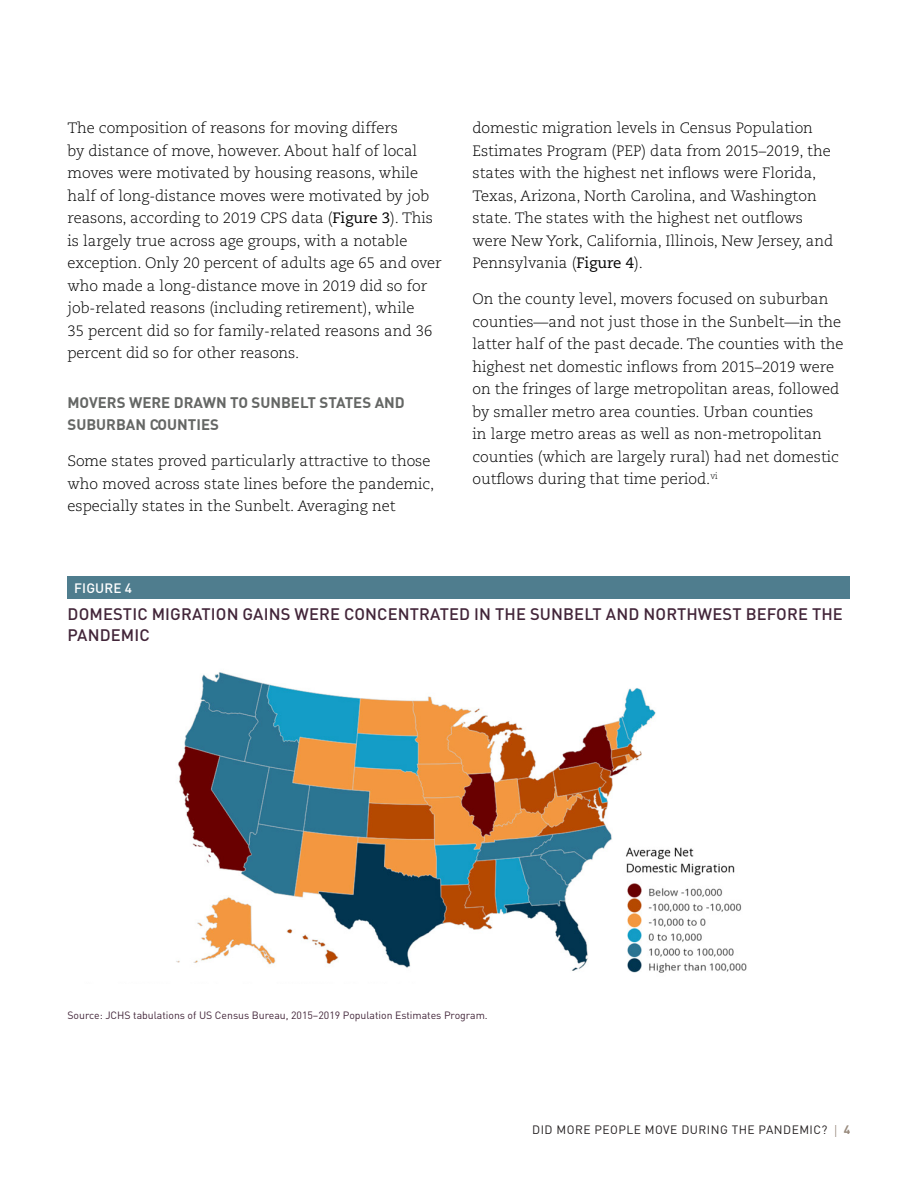
<style>
.page{position:relative;width:918px;height:1188px;background:#fff}
.page>*{position:absolute;margin:0;border:0;box-sizing:border-box;transform-origin:0 0}
.Figure_Title{font:500 16.5px/21px "DINOT";letter-spacing:.01em;color:#422539}
.body_copy{font:300 15px/22.5px "Caecilia LT Std";color:#000}
.Header_2{font:700 15px/22.5px "DIN";color:#656765}
.Figure_Number{font:500 13.5px "DINOT";letter-spacing:.01em;color:#fff}
.t1{font:12px "DINOT";letter-spacing:.04em;color:#231f20}
.Figure_Source{font:10.5px "DINOT";color:#422539}
.s1{font-weight:400}
.s2{font-family:"Univers LT Std";font-weight:300;color:#988a7d}
.s3{font-family:"DIN";font-weight:700;color:#988a7d}
</style>
<div class="page">
<div style="left:68px;top:577px;width:782px;height:22px;background:#4f7d8e"></div>
<img style="left:176px;top:672px;width:571px;height:301px">
<p class="body_copy" style="left:68px;top:117px;width:376px">The composition of reasons for moving differs<br>by distance of move, however. About half of local moves were motivated by housing reasons, while half of long-distance moves were motivated by job reasons, according to 2019 CPS data (<span class="s1">Figure 3</span>). This is largely true across age groups, with a notable exception. Only 20 percent of adults age 65 and over who made a long-distance move in 2019 did so for job-related reasons (including retirement), while<br>35 percent did so for family-related reasons and 36 percent did so for other reasons.</p>
<h2 class="Header_2" style="left:68px;top:390px;width:339px">MOVERS WERE DRAWN TO SUNBELT STATES AND<br>SUBURBAN COUNTIES</h2>
<p class="body_copy" style="left:68px;top:450px;width:368px">Some states proved particularly attractive to those who moved across state lines before the pandemic, especially states in the Sunbelt. Averaging net</p>
<p class="body_copy" style="left:472px;top:117px;width:362px">domestic migration levels in Census Population Estimates Program (PEP) data from 2015–2019, the states with the highest net inflows were Florida, Texas, Arizona, North Carolina, and Washington state. The states with the highest net outflows were New York, California, Illinois, New Jersey, and Pennsylvania (<span class="s1">Figure 4</span>).</p>
<p class="body_copy" style="left:472px;top:288px;width:373px">On the county level, movers focused on suburban counties—and not just those in the Sunbelt—in the latter half of the past decade. The counties with the highest net domestic inflows from 2015–2019 were on the fringes of large metropolitan areas, followed by smaller metro area counties. Urban counties<br>in large metro areas as well as non-metropolitan counties (which are largely rural) had net domestic outflows during that time period.<sup>vi</sup></p>
<h2 class="Figure_Number" style="left:74px;top:579px;width:59px">FIGURE 4</h2>
<h3 class="Figure_Title" style="left:68px;top:603px;width:777px">DOMESTIC MIGRATION GAINS WERE CONCENTRATED IN THE SUNBELT AND NORTHWEST BEFORE THE<br>PANDEMIC</h3>
<p class="Figure_Source" style="left:68px;top:1009px;width:422px">Source: JCHS tabulations of US Census Bureau, 2015–2019 Population Estimates Program.</p>
<p class="t1" style="left:532px;top:1122px;width:320px">DID MORE PEOPLE MOVE DURING THE PANDEMIC? <span class="s2">|</span> <span class="s3">4</span></p>
</div>
